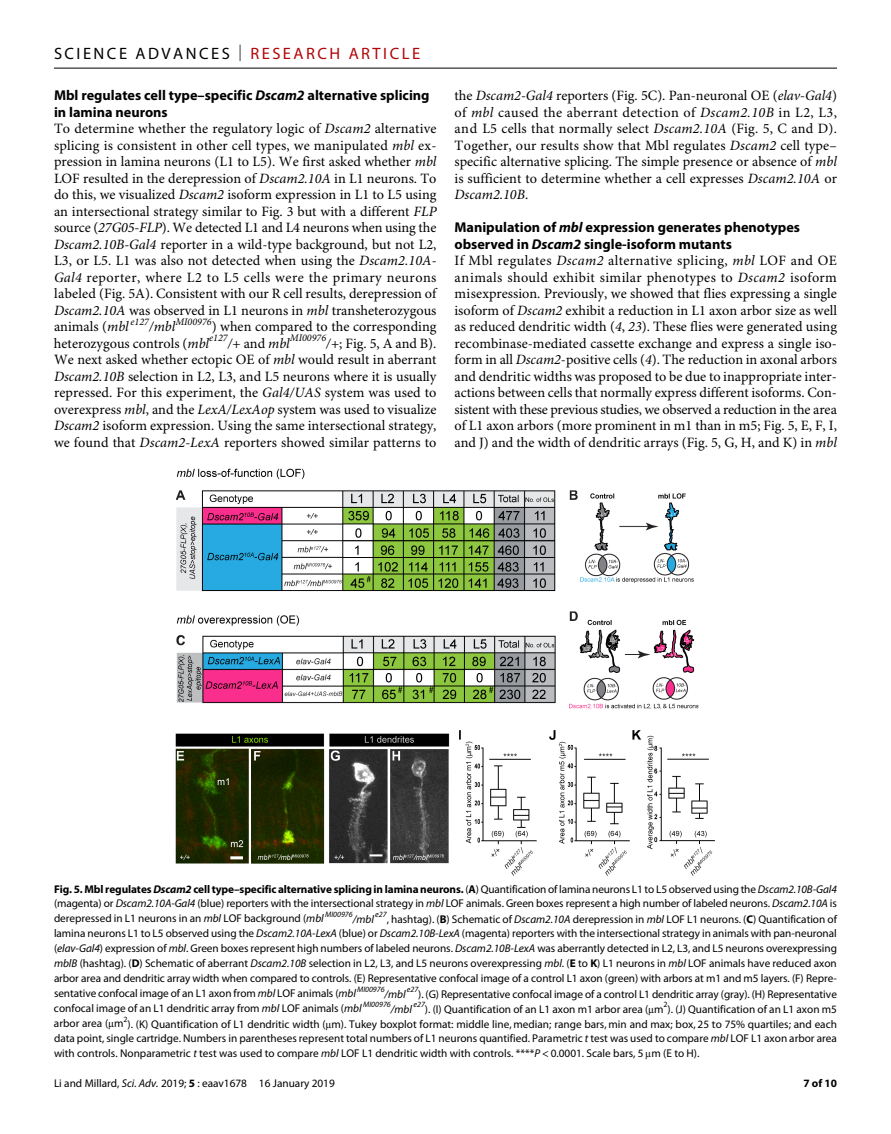
<style>
.page{position:relative;width:891px;height:1134px;background:#fff}
.page>*{position:absolute;margin:0;border:0;box-sizing:border-box;transform-origin:0 0}
.t1{font:16.5px "Myriad Pro";letter-spacing:.15em;color:#000}
.t2{font:14.25px/16.5px "Minion Pro";letter-spacing:.005em;color:#000;text-align:justify}
.t3{font:700 14.25px/16.5px "Myriad Pro";color:#000}
.t4{font:11.25px/15px "Myriad Pro";color:#000;text-align:justify}
.t5{font:700 11.25px "Myriad Pro";color:#000}
.s1{font-weight:300}
.s2{color:#b10508}
.s3{font-style:italic}
.s4{font-weight:700}
.s5{font-weight:700;font-style:italic}
</style>
<div class="page">
<hr style="left:54px;top:68px;width:783px;height:1px;background:#000">
<img style="left:176px;top:469px;width:539px;height:407px">
<p class="t1" style="left:54px;top:40px;width:368px">SCIENCE ADVANCES <span class="s1">|</span> <span class="s2">RESEARCH ARTICLE</span></p>
<p class="t3" style="left:54px;top:86px;width:377px">Mbl regulates cell type–specific <span class="s3">Dscam2</span> alternative splicing in lamina neurons</p>
<p class="t2" style="left:54px;top:122px;width:384px">To determine whether the regulatory logic of <span class="s3">Dscam2</span> alternative splicing is consistent in other cell types, we manipulated <span class="s3">mbl</span> ex&shy;pression in lamina neurons (L1 to L5). We first asked whether <span class="s3">mbl </span>LOF resulted in the derepression of <span class="s3">Dscam2.10A</span> in L1 neurons. To do this, we visualized <span class="s3">Dscam2</span> isoform expression in L1 to L5 using an intersectional strategy similar to Fig. 3 but with a different <span class="s3">FLP </span>source (<span class="s3">27G05-FLP</span>). We detected L1 and L4 neurons when using the <span class="s3">Dscam2.10B-Gal4</span> reporter in a wild-type background, but not L2, L3, or L5. L1 was also not detected when using the <span class="s3">Dscam2.10A-Gal4</span> reporter, where L2 to L5 cells were the primary neurons labeled (Fig. 5A). Consistent with our R cell results, derepression of <span class="s3">Dscam2.10A</span> was observed in L1 neurons in <span class="s3">mbl</span> transheterozygous animals (<span class="s3">mbl</span> <sup>e127</sup><span class="s3">/mbl</span><sup>MI00976</sup>) when compared to the corresponding heterozygous controls (<span class="s3">mbl</span><sup>e127</sup><span class="s3">/+</span> and <span class="s3">mbl</span><sup>MI00976</sup><span class="s3">/+</span>; Fig. 5, A and B).<br>We next asked whether ectopic OE of <span class="s3">mbl</span> would result in aberrant <span class="s3">Dscam2.10B</span> selection in L2, L3, and L5 neurons where it is usually repressed. For this experiment, the <span class="s3">Gal4/UAS</span> system was used to overexpress <span class="s3">mbl</span>, and the <span class="s3">LexA/LexAop</span> system was used to visualize <span class="s3">Dscam2</span> isoform expression. Using the same intersectional strategy, we found that <span class="s3">Dscam2-LexA</span> reporters showed similar patterns to</p>
<p class="t2" style="left:454px;top:89px;width:384px">the <span class="s3">Dscam2-Gal4</span> reporters (Fig. 5C). Pan-neuronal OE (<span class="s3">elav-Gal4</span>) of <span class="s3">mbl</span> caused the aberrant detection of <span class="s3">Dscam2.10B</span> in L2, L3, and L5 cells that normally select <span class="s3">Dscam2.10A</span> (Fig. 5, C and D).<br>Together, our results show that Mbl regulates <span class="s3">Dscam2</span> cell type– specific alternative splicing. The simple presence or absence of <span class="s3">mbl </span>is sufficient to determine whether a cell expresses <span class="s3">Dscam2.10A</span> or <span class="s3">Dscam2.10B</span>.</p>
<p class="t3" style="left:454px;top:218px;width:347px">Manipulation of <span class="s3">mbl</span> expression generates phenotypes observed in <span class="s3">Dscam2</span> single-isoform mutants</p>
<p class="t2" style="left:454px;top:254px;width:384px">If Mbl regulates <span class="s3">Dscam2</span> alternative splicing, <span class="s3">mbl</span> LOF and OE animals should exhibit similar phenotypes to <span class="s3">Dscam2</span> isoform misexpression. Previously, we showed that flies expressing a single isoform of <span class="s3">Dscam2</span> exhibit a reduction in L1 axon arbor size as well as reduced dendritic width (<span class="s3">4</span>, <span class="s3">23</span>). These flies were generated using recombinase-mediated cassette exchange and express a single iso&shy;form in all <span class="s3">Dscam2</span>-positive cells (<span class="s3">4</span>). The reduction in axonal arbors and dendritic widths was proposed to be due to inappropriate inter&shy;actions between cells that normally express different isoforms. Con&shy;sistent with these previous studies, we observed a reduction in the area of L1 axon arbors (more prominent in m1 than in m5; Fig. 5, E, F, I, and J) and the width of dendritic arrays (Fig. 5, G, H, and K) in <span class="s3">mbl</span></p>
<p class="t4" style="left:54px;top:881px;width:785px"><span class="s4">Fig. 5. Mbl regulates</span> <span class="s5">Dscam2</span> <span class="s4">cell type–specific alternative splicing in lamina neurons.</span> (<span class="s4">A</span>) Quantification of lamina neurons L1 to L5 observed using the <span class="s3">Dscam2.10B-Gal4 </span>(magenta) or <span class="s3">Dscam2.10A-Gal4</span> (blue) reporters with the intersectional strategy in <span class="s3">mbl</span> LOF animals. Green boxes represent a high number of labeled neurons. <span class="s3">Dscam2.10A</span> is derepressed in L1 neurons in an <span class="s3">mbl</span> LOF background (<span class="s3">mbl</span> <sup>MI00976</sup><span class="s3">/mbl</span> <sup>e27</sup>, hashtag). (<span class="s4">B</span>) Schematic of <span class="s3">Dscam2.10A</span> derepression in <span class="s3">mbl</span> LOF L1 neurons. (<span class="s4">C</span>) Quantification of lamina neurons L1 to L5 observed using the <span class="s3">Dscam2.10A-LexA</span> (blue) or <span class="s3">Dscam2.10B-LexA</span> (magenta) reporters with the intersectional strategy in animals with pan-neuronal (<span class="s3">elav-Gal4</span>) expression of <span class="s3">mbl</span>. Green boxes represent high numbers of labeled neurons. <span class="s3">Dscam2.10B-LexA</span> was aberrantly detected in L2, L3, and L5 neurons overexpressing <span class="s3">mblB</span> (hashtag). (<span class="s4">D</span>) Schematic of aberrant <span class="s3">Dscam2.10B</span> selection in L2, L3, and L5 neurons overexpressing <span class="s3">mbl</span>. (<span class="s4">E</span> to <span class="s4">K</span>) L1 neurons in <span class="s3">mbl</span> LOF animals have reduced axon arbor area and dendritic array width when compared to controls. (E) Representative confocal image of a control L1 axon (green) with arbors at m1 and m5 layers. (F) Repre&shy;sentative confocal image of an L1 axon from <span class="s3">mbl</span> LOF animals (<span class="s3">mbl</span> <sup>MI00976</sup><span class="s3">/mbl</span> <sup>e27</sup>). (G) Representative confocal image of a control L1 dendritic array (gray). (H) Representative confocal image of an L1 dendritic array from <span class="s3">mbl</span> LOF animals (<span class="s3">mbl</span> <sup>MI00976</sup><span class="s3">/mbl</span> <sup>e27</sup>). (I) Quantification of an L1 axon m1 arbor area ( m<sup>2</sup>). (J) Quantification of an L1 axon m5 arbor area ( m<sup>2</sup>). (K) Quantification of L1 dendritic width ( m). Tukey boxplot format: middle line, median; range bars, min and max; box, 25 to 75% quartiles; and each data point, single cartridge. Numbers in parentheses represent total numbers of L1 neurons quantified. Parametric <span class="s3">t</span> test was used to compare <span class="s3">mbl</span> LOF L1 axon arbor area with controls. Nonparametric <span class="s3">t</span> test was used to compare <span class="s3">mbl</span> LOF L1 dendritic width with controls. ****<span class="s3">P</span> &lt; 0.0001. Scale bars, 5 m (E to H).</p>
<p class="t4" style="left:54px;top:1076px;width:282px">Li and Millard, <span class="s3">Sci. Adv.</span> 2019; <span class="s4">5</span> : eaav1678 16 January 2019</p>
<p class="t5" style="left:803px;top:1074px;width:35px">7 of 10</p>
</div>
